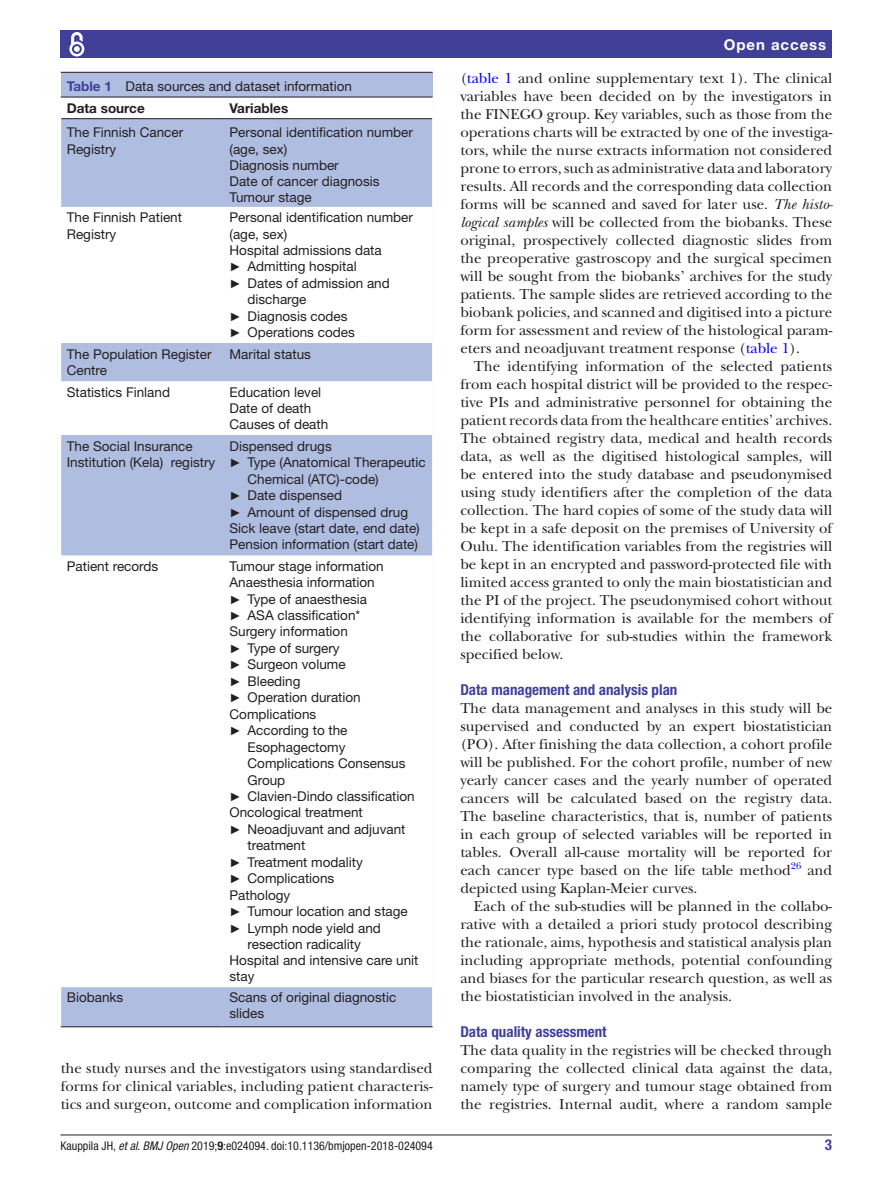
<style>
.page{position:relative;width:893px;height:1191px;background:#fff}
.page>*{position:absolute;margin:0;border:0;box-sizing:border-box;transform-origin:0 0}
.t1{font:15px/18px "New Baskerville";color:#231f20;text-align:justify}
.t2{font:700 condensed 15px "Helvetica Neue LT Std";color:#414099}
.t3{font:700 15px "Helvetica Neue LT Std";letter-spacing:.065em;color:#fff}
.t4{font:13.5px/16.2px "Helvetica Neue LT Std";color:#231f20}
.t5{font:700 13.5px "Helvetica Neue LT Std";color:#231f20}
.t6{font:condensed 12px "Helvetica Neue LT Std";color:#231f20}
.t7{font:9.9px "New Baskerville";color:#00f}
.s1{font-weight:700;color:#414099}
.s2{font-weight:700}
.s3{font-family:"Arial";font-size:12px}
.s4{color:#00f}
.s5{font-style:italic}
</style>
<div class="page">
<hr style="left:61px;top:1134px;width:771px;height:1px;background:#231f20">
<div style="left:61px;top:31px;width:771px;height:27px;background:#414099"></div>
<svg style="left:69px;top:32px;width:16px;height:25px"></svg>
<div style="left:61px;top:73px;width:372px;height:954px;background:#afbde1"></div>
<hr style="left:61px;top:72px;width:372px;height:1px;background:#231f20">
<div style="left:61px;top:97px;width:371px;height:21px;background:#fff"></div>
<svg style="left:61px;top:119px;width:371px;height:907px;fill:#fff"></svg>
<hr style="left:61px;top:97px;width:162px;height:1px;background:#231f20">
<hr style="left:61px;top:118px;width:163px;height:1px;background:#231f20">
<hr style="left:224px;top:97px;width:209px;height:1px;background:#231f20">
<hr style="left:224px;top:118px;width:208px;height:1px;background:#231f20">
<hr style="left:61px;top:1026px;width:162px;height:1px;background:#231f20">
<hr style="left:224px;top:1026px;width:209px;height:1px;background:#231f20">
<svg style="left:432px;top:97px;width:1px;height:22px"></svg>
<hr style="left:432px;top:119px;width:1px;height:88px;background:#fff">
<hr style="left:432px;top:207px;width:1px;height:136px;background:#fff">
<hr style="left:432px;top:343px;width:1px;height:38px;background:#fff">
<hr style="left:432px;top:381px;width:1px;height:54px;background:#fff">
<hr style="left:432px;top:435px;width:1px;height:120px;background:#fff">
<hr style="left:432px;top:555px;width:1px;height:432px;background:#fff">
<hr style="left:432px;top:987px;width:1px;height:39px;background:#fff">
<p class="t4" style="left:67px;top:75px;width:287px;line-height:22px"><span class="s1">Table 1</span> Data sources and dataset information<br><span class="s2">Data source</span></p>
<p class="t5" style="left:230px;top:99px;width:60px">Variables</p>
<p class="t4" style="left:67px;top:124px;width:118px">The Finnish Cancer<br>Registry</p>
<p class="t4" style="left:230px;top:124px;width:185px">Personal identification number (age, sex)<br>Diagnosis number<br>Date of cancer diagnosis<br>Tumour stage</p>
<p class="t4" style="left:67px;top:209px;width:117px">The Finnish Patient<br>Registry</p>
<p class="t4" style="left:230px;top:209px;width:185px">Personal identification number</p>
<p class="t4" style="left:230px;top:225px;width:59px">(age, sex)</p>
<p class="t4" style="left:230px;top:242px;width:154px">Hospital admissions data</p>
<p class="t4" style="left:229px;top:258px;width:129px"><span class="s3">►</span> Admitting hospital</p>
<p class="t4" style="left:229px;top:275px;width:162px"><span class="s3">►</span> Dates of admission and</p>
<p class="t4" style="left:248px;top:291px;width:60px">discharge</p>
<p class="t4" style="left:229px;top:308px;width:120px"><span class="s3">►</span> Diagnosis codes</p>
<p class="t4" style="left:229px;top:324px;width:127px"><span class="s3">►</span> Operations codes</p>
<p class="t4" style="left:67px;top:346px;width:146px">The Population Register<br>Centre</p>
<p class="t4" style="left:230px;top:346px;width:83px">Marital status</p>
<p class="t4" style="left:67px;top:384px;width:105px">Statistics Finland</p>
<p class="t4" style="left:230px;top:384px;width:100px">Education level<br>Date of death<br>Causes of death</p>
<p class="t4" style="left:67px;top:438px;width:150px">The Social Insurance<br>Institution (Kela) registry</p>
<p class="t4" style="left:230px;top:438px;width:104px">Dispensed drugs</p>
<p class="t4" style="left:229px;top:454px;width:198px"><span class="s3">►</span> Type (Anatomical Therapeutic</p>
<p class="t4" style="left:248px;top:471px;width:133px">Chemical (ATC)-code)</p>
<p class="t4" style="left:229px;top:487px;width:114px"><span class="s3">►</span> Date dispensed</p>
<p class="t4" style="left:229px;top:504px;width:180px"><span class="s3">►</span> Amount of dispensed drug</p>
<p class="t4" style="left:230px;top:520px;width:192px">Sick leave (start date, end date)</p>
<p class="t4" style="left:230px;top:536px;width:190px">Pension information (start date)</p>
<p class="t4" style="left:67px;top:558px;width:93px">Patient records</p>
<p class="t4" style="left:230px;top:558px;width:156px">Tumour stage information</p>
<p class="t4" style="left:230px;top:574px;width:147px">Anaesthesia information</p>
<p class="t4" style="left:229px;top:590px;width:139px"><span class="s3">►</span> Type of anaesthesia</p>
<p class="t4" style="left:229px;top:607px;width:132px"><span class="s3">►</span> ASA classification*</p>
<p class="t4" style="left:230px;top:623px;width:120px">Surgery information</p>
<p class="t4" style="left:229px;top:640px;width:112px"><span class="s3">►</span> Type of surgery</p>
<p class="t4" style="left:229px;top:656px;width:118px"><span class="s3">►</span> Surgeon volume</p>
<p class="t4" style="left:229px;top:673px;width:73px"><span class="s3">►</span> Bleeding</p>
<p class="t4" style="left:229px;top:689px;width:133px"><span class="s3">►</span> Operation duration</p>
<p class="t4" style="left:230px;top:705px;width:88px">Complications</p>
<p class="t4" style="left:229px;top:722px;width:120px"><span class="s3">►</span> According to the</p>
<p class="t4" style="left:248px;top:738px;width:100px">Esophagectomy</p>
<p class="t4" style="left:248px;top:755px;width:160px">Complications Consensus</p>
<p class="t4" style="left:248px;top:771px;width:39px">Group</p>
<p class="t4" style="left:229px;top:788px;width:187px"><span class="s3">►</span> Clavien-Dindo classification</p>
<p class="t4" style="left:230px;top:804px;width:135px">Oncological treatment</p>
<p class="t4" style="left:229px;top:820px;width:178px"><span class="s3">►</span> Neoadjuvant and adjuvant</p>
<p class="t4" style="left:248px;top:837px;width:59px">treatment</p>
<p class="t4" style="left:229px;top:853px;width:135px"><span class="s3">►</span> Treatment modality</p>
<p class="t4" style="left:229px;top:870px;width:106px"><span class="s3">►</span> Complications</p>
<p class="t4" style="left:230px;top:886px;width:62px">Pathology</p>
<p class="t4" style="left:229px;top:903px;width:180px"><span class="s3">►</span> Tumour location and stage</p>
<p class="t4" style="left:229px;top:919px;width:153px"><span class="s3">►</span> Lymph node yield and</p>
<p class="t4" style="left:248px;top:936px;width:115px">resection radicality</p>
<p class="t4" style="left:230px;top:952px;width:191px">Hospital and intensive care unit</p>
<p class="t4" style="left:230px;top:968px;width:27px">stay</p>
<p class="t4" style="left:67px;top:988px;width:58px">Biobanks</p>
<p class="t4" style="left:230px;top:988px;width:168px">Scans of original diagnostic slides</p>
<p class="t1" style="left:61px;top:1059px;width:373px">the study nurses and the investigators using standardised forms for clinical variables, including patient characteris&shy;tics and surgeon, outcome and complication information</p>
<p class="t3" style="left:724px;top:35px;width:104px">Open access</p>
<p class="t1" style="left:460px;top:69px;width:374px">(<span class="s4">table 1</span> and online supplementary text 1). The clinical variables have been decided on by the investigators in the FINEGO group. Key variables, such as those from the operations charts will be extracted by one of the investiga&shy;tors, while the nurse extracts information not considered prone to errors, such as administrative data and laboratory results. All records and the corresponding data collection forms will be scanned and saved for later use. <span class="s5">The histo&shy;logical samples</span> will be collected from the biobanks. These original, prospectively collected diagnostic slides from the preoperative gastroscopy and the surgical specimen will be sought from the biobanks’ archives for the study patients. The sample slides are retrieved according to the biobank policies, and scanned and digitised into a picture form for assessment and review of the histological param&shy;eters and neoadjuvant treatment response (<span class="s4">table 1</span>).</p>
<p class="t1" style="left:460px;top:357px;width:373px;text-indent:13px">The identifying information of the selected patients from each hospital district will be provided to the respec&shy;tive PIs and administrative personnel for obtaining the patient records data from the healthcare entities’ archives.<br>The obtained registry data, medical and health records data, as well as the digitised histological samples, will be entered into the study database and pseudonymised using study identifiers after the completion of the data collection. The hard copies of some of the study data will be kept in a safe deposit on the premises of University of Oulu. The identification variables from the registries will be kept in an encrypted and password-protected file with limited access granted to only the main biostatistician and the PI of the project. The pseudonymised cohort without identifying information is available for the members of the collaborative for sub-studies within the framework specified below.</p>
<p class="t2" style="left:460px;top:681px;width:219px">Data management and analysis plan</p>
<p class="t1" style="left:460px;top:699px;width:373px">The data management and analyses in this study will be supervised and conducted by an expert biostatistician (PO). After finishing the data collection, a cohort profile will be published. For the cohort profile, number of new yearly cancer cases and the yearly number of operated cancers will be calculated based on the registry data.<br>The baseline characteristics, that is, number of patients in each group of selected variables will be reported in tables. Overall all-cause mortality will be reported for each cancer type based on the life table method</p>
<p class="t7" style="left:791px;top:859px;width:12px">26</p>
<p class="t1" style="left:807px;top:861px;width:26px">and</p>
<p class="t1" style="left:460px;top:879px;width:239px">depicted using Kaplan-Meier curves.</p>
<p class="t1" style="left:474px;top:897px;width:360px">Each of the sub-studies will be planned in the collabo-</p>
<p class="t1" style="left:460px;top:915px;width:373px">rative with a detailed a priori study protocol describing</p>
<p class="t1" style="left:460px;top:933px;width:373px">the rationale, aims, hypothesis and statistical analysis plan</p>
<p class="t1" style="left:460px;top:951px;width:373px">including appropriate methods, potential confounding</p>
<p class="t1" style="left:460px;top:969px;width:373px">and biases for the particular research question, as well as</p>
<p class="t1" style="left:460px;top:987px;width:273px">the biostatistician involved in the analysis.</p>
<p class="t2" style="left:460px;top:1023px;width:148px">Data quality assessment</p>
<p class="t1" style="left:460px;top:1041px;width:373px">The data quality in the registries will be checked through comparing the collected clinical data against the data, namely type of surgery and tumour stage obtained from the registries. Internal audit, where a random sample</p>
<p class="t6" style="left:61px;top:1138px;width:374px">Kauppila JH, <span class="s5">et al</span>. <span class="s5">BMJ Open</span> 2019;<span class="s2">9</span>:e024094. doi:10.1136/bmjopen-2018-024094</p>
<p class="t2" style="left:825px;top:1135px;width:9px">3</p>
</div>
